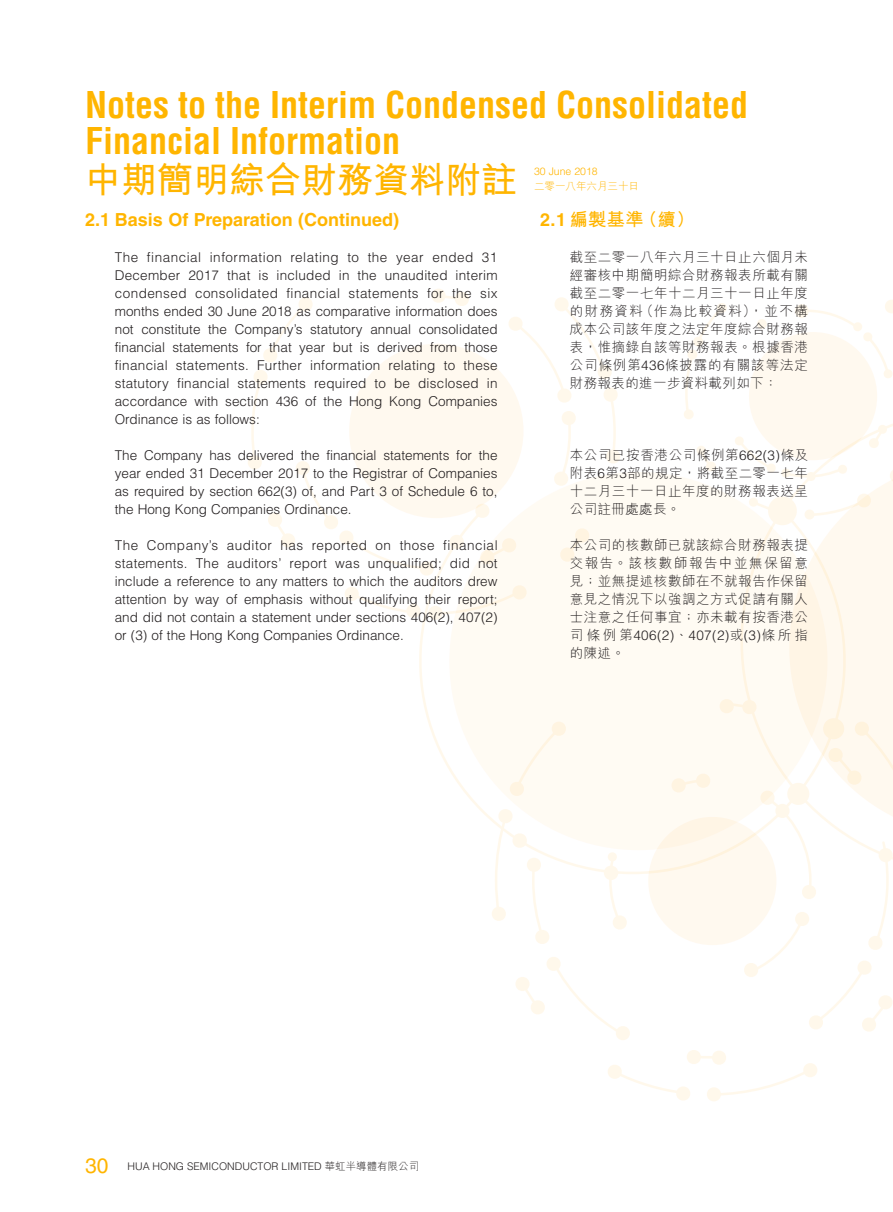
<style>
.page{position:relative;width:893px;height:1212px;background:#fff}
.page>*{position:absolute;margin:0;border:0;box-sizing:border-box;transform-origin:0 0}
.t1{font:700 condensed 36px/36px "Helvetica LT Std";color:#ffb500}
.t2{font:700 36px "M Hei HK";color:#ffb500}
.t3{font:700 18px "Helvetica LT Std";color:#ffb500}
.t4{font:700 18px "M Hei HK";color:#ffb500}
.t5{font:300 13.5px/18px "Helvetica LT Std";color:#231f20;text-align:justify}
.t6{font:300 13.5px/18px "M Hei HK";letter-spacing:.04em;color:#231f20;text-align:justify}
.t7{font:300 10.5px "Helvetica LT Std";color:#231f20}
.t8{font:300 10.5px "Helvetica LT Std";color:#ffb500}
.t9{font:300 10.5px "M Hei HK";color:#ffb500}
.s1{font-family:"Helvetica LT Std"}
.s2{font-family:"M Hei HK"}
.s3{font-weight:400;font-size:21px;color:#ffb500}
</style>
<div class="page">
<svg style="left:492px;top:908px;width:3px;height:11px"></svg>
<svg style="left:677px;top:1096px;width:13px;height:5px"></svg>
<svg style="left:707px;top:1096px;width:14px;height:5px"></svg>
<svg style="left:456px;top:292px;width:11px;height:3px"></svg>
<svg style="left:432px;top:289px;width:13px;height:6px"></svg>
<svg style="left:248px;top:457px;width:3px;height:11px"></svg>
<svg style="left:495px;top:892px;width:398px;height:204px"></svg>
<svg style="left:301px;top:295px;width:267px;height:8px"></svg>
<svg style="left:251px;top:303px;width:346px;height:308px"></svg>
<svg style="left:398px;top:509px;width:199px;height:383px"></svg>
<svg style="left:597px;top:300px;width:296px;height:678px"></svg>
<div style="left:648px;top:817px;width:128px;height:128px;background:#fff8ec;border-radius:50%"></div>
<div style="left:749px;top:332px;width:128px;height:128px;background:#fff8ec;border-radius:50%"></div>
<div style="left:349px;top:344px;width:174px;height:174px;background:#fff8ec;border-radius:50%"></div>
<div style="left:449px;top:472px;width:378px;height:378px;background:#fffaf1;border-radius:50%"></div>
<h1 class="t1" style="left:85px;top:87px;width:665px">Notes to the Interim Condensed Consolidated<br>Financial Information</h1>
<h1 class="t2" style="left:85px;top:153px;width:433px">中期簡明綜合財務資料附註</h1>
<p class="t8" style="left:534px;top:165px;width:65px">30 June 2018</p>
<p class="t9" style="left:534px;top:179px;width:106px">二零一八年六月三十日</p>
<h2 class="t3" style="left:85px;top:208px;width:316px">2.1 Basis Of Preparation (Continued)</h2>
<p class="t5" style="left:115px;top:248px;width:384px">The financial information relating to the year ended 31<br>December 2017 that is included in the unaudited interim condensed consolidated financial statements for the six months ended 30 June 2018 as comparative information does not constitute the Company’s statutory annual consolidated financial statements for that year but is derived from those financial statements. Further information relating to these statutory financial statements required to be disclosed in accordance with section 436 of the Hong Kong Companies Ordinance is as follows:</p>
<p class="t5" style="left:115px;top:446px;width:384px">The Company has delivered the financial statements for the year ended 31 December 2017 to the Registrar of Companies as required by section 662(3) of, and Part 3 of Schedule 6 to, the Hong Kong Companies Ordinance.</p>
<p class="t5" style="left:115px;top:536px;width:384px">The Company’s auditor has reported on those financial statements. The auditors’ report was unqualified; did not include a reference to any matters to which the auditors drew attention by way of emphasis without qualifying their report; and did not contain a statement under sections 406(2), 407(2) or (3) of the Hong Kong Companies Ordinance.</p>
<h2 class="t4" style="left:540px;top:206px;width:156px"><span class="s1">2.1</span> 編製基準（續）</h2>
<p class="t6" style="left:570px;top:247px;width:240px">截至二零一八年六月三十日止六個月未經審核中期簡明綜合財務報表所載有關截至二零一七年十二月三十一日止年度的財務資料（作為比較資料），並不構成本公司該年度之法定年度綜合財務報表，惟摘錄自該等財務報表。根據香港公司條例第<span class="s1">436</span>條披露的有關該等法定財務報表的進一步資料載列如下：</p>
<p class="t6" style="left:570px;top:445px;width:240px">本公司已按香港公司條例第<span class="s1">662(3)</span>條及附表<span class="s1">6</span>第<span class="s1">3</span>部的規定，將截至二零一七年十二月三十一日止年度的財務報表送呈公司註冊處處長。</p>
<p class="t6" style="left:570px;top:535px;width:240px">本公司的核數師已就該綜合財務報表提交報告。該核數師報告中並無保留意見；並無提述核數師在不就報告作保留意見之情況下以強調之方式促請有關人士注意之任何事宜；亦未載有按香港公</p>
<p class="t5" style="left:570px;top:626px;width:240px"><span class="s2">司條例第</span>406(2)<span class="s2">、</span>407(2)<span class="s2">或</span>(3)<span class="s2">條所指</span></p>
<p class="t6" style="left:570px;top:643px;width:57px">的陳述。</p>
<p class="t7" style="left:85px;top:1159px;width:336px"><span class="s3">30</span> HUA HONG SEMICONDUCTOR LIMITED <span class="s2">華虹半導體有限公司</span></p>
</div>
